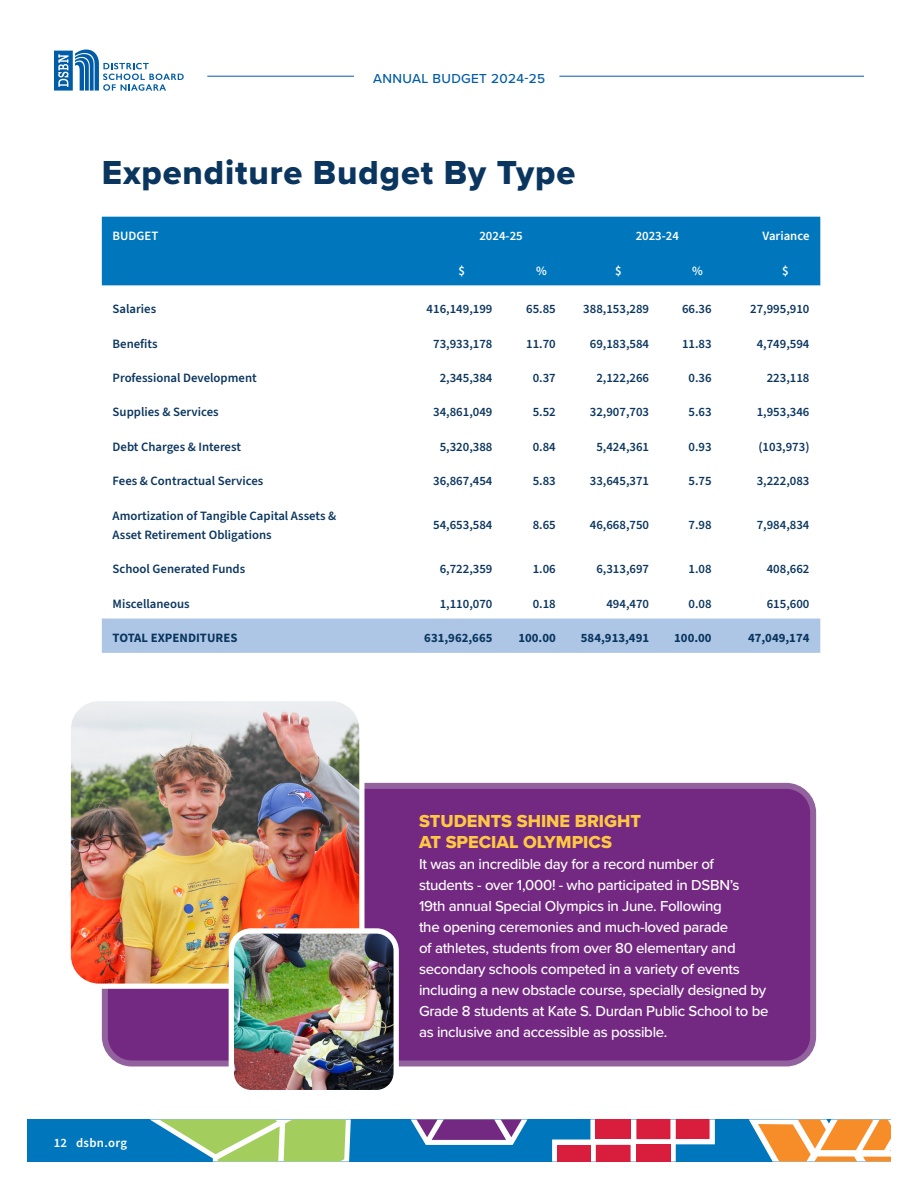
<style>
.page{position:relative;width:918px;height:1188px;background:#fff}
.page>*{position:absolute;margin:0;border:0;box-sizing:border-box;transform-origin:0 0}
.Table_of_Contents____Headings{font:34.5px "Proxima Nova Extrabld";letter-spacing:.025em;color:#0a355e}
.t1{font:18px/21px "Proxima Nova Extrabld";color:#fec843}
.t2{font:500 15px/21px "Proxima Nova";letter-spacing:-.02em;color:#fff}
.t3{font:500 13.5px "Proxima Nova";letter-spacing:.025em;color:#015ca7}
.t4{font:600 12.75px "Source Sans 3";color:#0a355e}
.t5{font:700 12.75px "Source Sans 3";color:#0a355e}
.t6{font:600 12.75px "Source Sans 3";color:#fff}
.t7{font:600 12.75px "Source Sans Pro";letter-spacing:.025em;color:#fff}
</style>
<div class="page">
<div style="left:27px;top:1119px;width:864px;height:43px;background:#0077bd"></div>
<svg style="left:150px;top:1119px;width:201px;height:43px"></svg>
<svg style="left:411px;top:1119px;width:117px;height:26px;background:#8f77b1"></svg>
<svg style="left:552px;top:1119px;width:163px;height:43px"></svg>
<svg style="left:749px;top:1119px;width:142px;height:43px;background:#e1ac75"></svg>
<svg style="left:54px;top:50px;width:130px;height:41px"></svg>
<hr style="left:207px;top:76px;width:147px;height:1px;background:#015ca7">
<hr style="left:559px;top:76px;width:305px;height:1px;background:#015ca7">
<div style="left:102px;top:217px;width:718px;height:68px;background:#0077bd"></div>
<div style="left:102px;top:619px;width:718px;height:34px;background:#adc6e6"></div>
<div style="left:105px;top:786px;width:708px;height:278px;background:#732982;border-radius:27px"></div>
<div style="left:102px;top:783px;width:714px;height:284px;border:6px solid #92629e;border-radius:27px"></div>
<img style="left:72px;top:702px;width:287px;height:281px">
<div style="left:66px;top:696px;width:299px;height:293px;border:5px solid #fff;border-radius:31px"></div>
<img style="left:231px;top:931px;width:162px;height:158px">
<div style="left:229px;top:928px;width:170px;height:167px;border:5px solid #fff;border-radius:20px"></div>
<p class="t3" style="left:373px;top:69px;width:173px">ANNUAL BUDGET 2024-25</p>
<p class="Table_of_Contents____Headings" style="left:102px;top:147px;width:475px">Expenditure Budget By Type</p>
<p class="t6" style="left:113px;top:228px;width:47px">BUDGET</p>
<p class="t6" style="left:479px;top:228px;width:45px">2024-25</p>
<p class="t6" style="left:636px;top:228px;width:45px">2023-24</p>
<p class="t6" style="left:763px;top:228px;width:48px">Variance</p>
<p class="t6" style="left:458px;top:262px;width:8px">$</p>
<p class="t6" style="left:536px;top:262px;width:12px">%</p>
<p class="t6" style="left:615px;top:262px;width:8px">$</p>
<p class="t6" style="left:692px;top:262px;width:12px">%</p>
<p class="t6" style="left:782px;top:262px;width:8px">$</p>
<p class="t4" style="left:113px;top:301px;width:45px">Salaries</p>
<p class="t4" style="left:427px;top:301px;width:67px">416,149,199</p>
<p class="t4" style="left:526px;top:301px;width:31px">65.85</p>
<p class="t4" style="left:583px;top:301px;width:67px">388,153,289</p>
<p class="t4" style="left:682px;top:301px;width:31px">66.36</p>
<p class="t4" style="left:750px;top:301px;width:61px">27,995,910</p>
<p class="t4" style="left:113px;top:335px;width:46px">Benefits</p>
<p class="t4" style="left:433px;top:335px;width:61px">73,933,178</p>
<p class="t4" style="left:526px;top:335px;width:31px">11.70</p>
<p class="t4" style="left:590px;top:335px;width:61px">69,183,584</p>
<p class="t4" style="left:682px;top:335px;width:31px">11.83</p>
<p class="t4" style="left:757px;top:335px;width:54px">4,749,594</p>
<p class="t4" style="left:113px;top:370px;width:146px">Professional Development</p>
<p class="t4" style="left:440px;top:370px;width:54px">2,345,384</p>
<p class="t4" style="left:533px;top:370px;width:25px">0.37</p>
<p class="t4" style="left:596px;top:370px;width:54px">2,122,266</p>
<p class="t4" style="left:689px;top:370px;width:25px">0.36</p>
<p class="t4" style="left:767px;top:370px;width:44px">223,118</p>
<p class="t4" style="left:113px;top:404px;width:107px">Supplies &amp; Services</p>
<p class="t4" style="left:433px;top:404px;width:61px">34,861,049</p>
<p class="t4" style="left:533px;top:404px;width:25px">5.52</p>
<p class="t4" style="left:590px;top:404px;width:61px">32,907,703</p>
<p class="t4" style="left:689px;top:404px;width:25px">5.63</p>
<p class="t4" style="left:757px;top:404px;width:54px">1,953,346</p>
<p class="t4" style="left:113px;top:438px;width:130px">Debt Charges &amp; Interest</p>
<p class="t4" style="left:440px;top:438px;width:54px">5,320,388</p>
<p class="t4" style="left:533px;top:438px;width:25px">0.84</p>
<p class="t4" style="left:596px;top:438px;width:54px">5,424,361</p>
<p class="t4" style="left:689px;top:438px;width:25px">0.93</p>
<p class="t4" style="left:759px;top:438px;width:53px">(103,973)</p>
<p class="t4" style="left:113px;top:473px;width:152px">Fees &amp; Contractual Services</p>
<p class="t4" style="left:433px;top:473px;width:61px">36,867,454</p>
<p class="t4" style="left:533px;top:473px;width:25px">5.83</p>
<p class="t4" style="left:590px;top:473px;width:61px">33,645,371</p>
<p class="t4" style="left:689px;top:473px;width:25px">5.75</p>
<p class="t4" style="left:757px;top:473px;width:54px">3,222,083</p>
<p class="t4" style="left:113px;top:507px;width:225px">Amortization of Tangible Capital Assets &amp;</p>
<p class="t4" style="left:113px;top:527px;width:161px">Asset Retirement Obligations</p>
<p class="t4" style="left:433px;top:517px;width:61px">54,653,584</p>
<p class="t4" style="left:533px;top:517px;width:25px">8.65</p>
<p class="t4" style="left:590px;top:517px;width:61px">46,668,750</p>
<p class="t4" style="left:689px;top:517px;width:25px">7.98</p>
<p class="t4" style="left:757px;top:517px;width:54px">7,984,834</p>
<p class="t4" style="left:113px;top:561px;width:134px">School Generated Funds</p>
<p class="t4" style="left:440px;top:561px;width:54px">6,722,359</p>
<p class="t4" style="left:533px;top:561px;width:25px">1.06</p>
<p class="t4" style="left:596px;top:561px;width:54px">6,313,697</p>
<p class="t4" style="left:689px;top:561px;width:25px">1.08</p>
<p class="t4" style="left:767px;top:561px;width:44px">408,662</p>
<p class="t4" style="left:113px;top:595px;width:79px">Miscellaneous</p>
<p class="t4" style="left:440px;top:595px;width:54px">1,110,070</p>
<p class="t4" style="left:533px;top:595px;width:25px">0.18</p>
<p class="t4" style="left:606px;top:595px;width:44px">494,470</p>
<p class="t4" style="left:689px;top:595px;width:25px">0.08</p>
<p class="t4" style="left:767px;top:595px;width:44px">615,600</p>
<p class="t5" style="left:113px;top:629px;width:126px">TOTAL EXPENDITURES</p>
<p class="t5" style="left:424px;top:629px;width:70px">631,962,665</p>
<p class="t5" style="left:518px;top:629px;width:39px">100.00</p>
<p class="t5" style="left:581px;top:629px;width:70px">584,913,491</p>
<p class="t5" style="left:674px;top:629px;width:39px">100.00</p>
<p class="t5" style="left:748px;top:629px;width:63px">47,049,174</p>
<p class="t7" style="left:54px;top:1134px;width:75px">12 dsbn.org</p>
<p class="t1" style="left:419px;top:810px;width:224px">STUDENTS SHINE BRIGHT<br>AT SPECIAL OLYMPICS</p>
<p class="t2" style="left:419px;top:853px;width:351px">It was an incredible day for a record number of students - over 1,000! - who participated in DSBN’s 19th annual Special Olympics in June. Following<br>the opening ceremonies and much-loved parade<br>of athletes, students from over 80 elementary and secondary schools competed in a variety of events including a new obstacle course, specially designed by Grade 8 students at Kate S. Durdan Public School to be as inclusive and accessible as possible.</p>
</div>
